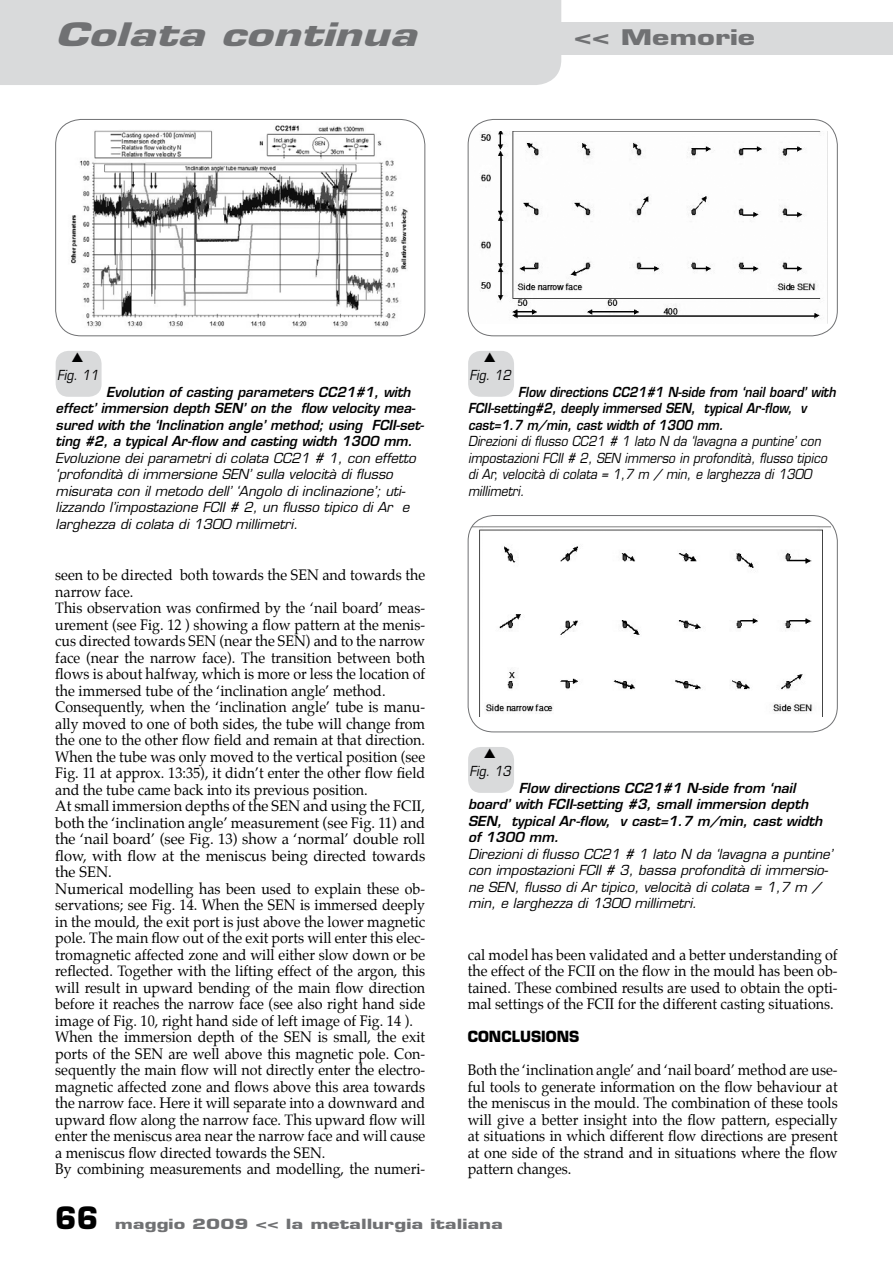
<style>
.page{position:relative;width:893px;height:1263px;background:#fff}
.page>*{position:absolute;margin:0;border:0;box-sizing:border-box;transform-origin:0 0}
.t1{font:italic 700 31.5px "Eurostile";color:#707173;scale:1.43 1}
.t2{font:700 30px "Eurostile";color:#000}
.t3{font:700 21px "Eurostile";color:#707173;scale:1.43 1}
.t4{font:15px/16.5px "Palatino";color:#000;text-align:justify;scale:.95 1}
.t5{font:700 15px "Eurostile";color:#000;scale:.95 1}
.t6{font:700 13.65px "Eurostile";color:#707173;scale:1.43 1}
.t7{font:italic 13.5px/16.5px "Eurostile";color:#000}
.t8{font:italic 600 13.5px/16.5px "Eurostile";color:#000}
.t9{font:italic 13.5px/16.5px "Eurostile";color:#000;scale:.9 1}
.t10{font:italic 600 13.5px/16.5px "Eurostile";color:#000;scale:.9 1}
</style>
<div class="page">
<div style="left:0;top:22px;width:893px;height:33px;background:#d9dadb"></div>
<div style="left:0;top:0;width:561px;height:85px;background:#d9dadb"></div>
<img style="left:62px;top:123px;width:359px;height:212px">
<div style="left:55px;top:119px;width:370px;height:217px;border:1px solid #707173;border-radius:26px"></div>
<div style="left:56px;top:351px;width:46px;height:46px;background:#d9dadb;border-radius:13px"></div>
<img style="left:468px;top:131px;width:353px;height:193px">
<div style="left:468px;top:119px;width:370px;height:217px;border:1px solid #707173;border-radius:26px"></div>
<div style="left:468px;top:351px;width:46px;height:46px;background:#d9dadb;border-radius:13px"></div>
<img style="left:472px;top:526px;width:359px;height:190px">
<div style="left:468px;top:515px;width:370px;height:217px;border:1px solid #707173;border-radius:26px"></div>
<div style="left:468px;top:747px;width:46px;height:46px;background:#d9dadb;border-radius:13px"></div>
<h1 class="t1" style="left:55px;top:15px;width:254px">Colata continua</h1>
<h3 class="t3" style="left:574px;top:25px;width:128px">&lt;&lt; Memorie</h3>
<p class="t9" style="left:57px;top:366px;width:47px">Fig. 11</p>
<p class="t8" style="left:56px;top:383px;width:370px;text-indent:51px">Evolution of casting parameters CC21#1, with effect’ immersion depth SEN’ on the flow velocity mea&shy;sured with the ‘Inclination angle’ method; using FCII-set&shy;ting #2, a typical Ar-flow and casting width 1300 mm.</p>
<p class="t7" style="left:56px;top:450px;width:362px">Evoluzione dei parametri di colata CC21 # 1, con effetto ‘profondità di immersione SEN’ sulla velocità di flusso misurata con il metodo dell’ ‘Angolo di inclinazione’; uti&shy;lizzando l’impostazione FCII # 2, un flusso tipico di Ar e larghezza di colata di 1300 millimetri.</p>
<p class="t4" style="left:55px;top:567px;width:391px;text-align:left">seen to be directed both towards the SEN and towards the narrow face.<br>This observation was confirmed by the ‘nail board’ meas&shy;urement (see Fig. 12 ) showing a flow pattern at the menis&shy;cus directed towards SEN (near the SEN) and to the narrow face (near the narrow face). The transition between both flows is about halfway, which is more or less the location of the immersed tube of the ‘inclination angle’ method.<br>Consequently, when the ‘inclination angle’ tube is manu&shy;ally moved to one of both sides, the tube will change from the one to the other flow field and remain at that direction.<br>When the tube was only moved to the vertical position (see Fig. 11 at approx. 13:35), it didn’t enter the other flow field and the tube came back into its previous position.<br>At small immersion depths of the SEN and using the FCII, both the ‘inclination angle’ measurement (see Fig. 11) and the ‘nail board’ (see Fig. 13) show a ‘normal’ double roll flow, with flow at the meniscus being directed towards the SEN.<br>Numerical modelling has been used to explain these ob&shy;servations; see Fig. 14. When the SEN is immersed deeply in the mould, the exit port is just above the lower magnetic pole. The main flow out of the exit ports will enter this elec&shy;tromagnetic affected zone and will either slow down or be reflected. Together with the lifting effect of the argon, this will result in upward bending of the main flow direction before it reaches the narrow face (see also right hand side image of Fig. 10, right hand side of left image of Fig. 14 ).<br>When the immersion depth of the SEN is small, the exit ports of the SEN are well above this magnetic pole. Con&shy;sequently the main flow will not directly enter the electro&shy;magnetic affected zone and flows above this area towards the narrow face. Here it will separate into a downward and upward flow along the narrow face. This upward flow will enter the meniscus area near the narrow face and will cause a meniscus flow directed towards the SEN.<br>By combining measurements and modelling, the numeri-</p>
<p class="t9" style="left:470px;top:366px;width:47px">Fig. 12</p>
<p class="t10" style="left:468px;top:383px;width:410px;text-indent:50px">Flow directions CC21#1 N-side from ‘nail board’ with<br>FCII-setting#2, deeply immersed SEN, typical Ar-flow, v cast=1.7 m/min, cast width of 1300 mm.</p>
<p class="t9" style="left:468px;top:433px;width:400px">Direzioni di flusso CC21 # 1 lato N da ‘lavagna a puntine’ con impostazioni FCII # 2, SEN immerso in profondità, flusso tipico di Ar, velocità di colata = 1,7 m / min, e larghezza di 1300 millimetri.</p>
<p class="t9" style="left:470px;top:762px;width:47px">Fig. 13</p>
<p class="t8" style="left:468px;top:780px;width:356px;text-indent:51px">Flow directions CC21#1 N-side from ‘nail board’ with FCII-setting #3, small immersion depth SEN, typical Ar-flow, v cast=1.7 m/min, cast width of 1300 mm.</p>
<p class="t7" style="left:468px;top:846px;width:366px">Direzioni di flusso CC21 # 1 lato N da ‘lavagna a puntine’ con impostazioni FCII # 3, bassa profondità di immersio&shy;ne SEN, flusso di Ar tipico, velocità di colata = 1,7 m / min, e larghezza di 1300 millimetri.</p>
<p class="t4" style="left:468px;top:946px;width:391px">cal model has been validated and a better understanding of the effect of the FCII on the flow in the mould has been ob&shy;tained. These combined results are used to obtain the opti&shy;mal settings of the FCII for the different casting situations.</p>
<p class="t5" style="left:468px;top:1027px;width:119px">CONCLUSIONS</p>
<p class="t4" style="left:468px;top:1062px;width:391px">Both the ‘inclination angle’ and ‘nail board’ method are use&shy;ful tools to generate information on the flow behaviour at the meniscus in the mould. The combination of these tools will give a better insight into the flow pattern, especially at situations in which different flow directions are present at one side of the strand and in situations where the flow pattern changes.</p>
<h2 class="t2" style="left:55px;top:1199px;width:45px">66</h2>
<p class="t6" style="left:115px;top:1215px;width:273px">maggio 2009 &lt;&lt; la metallurgia italiana</p>
</div>
